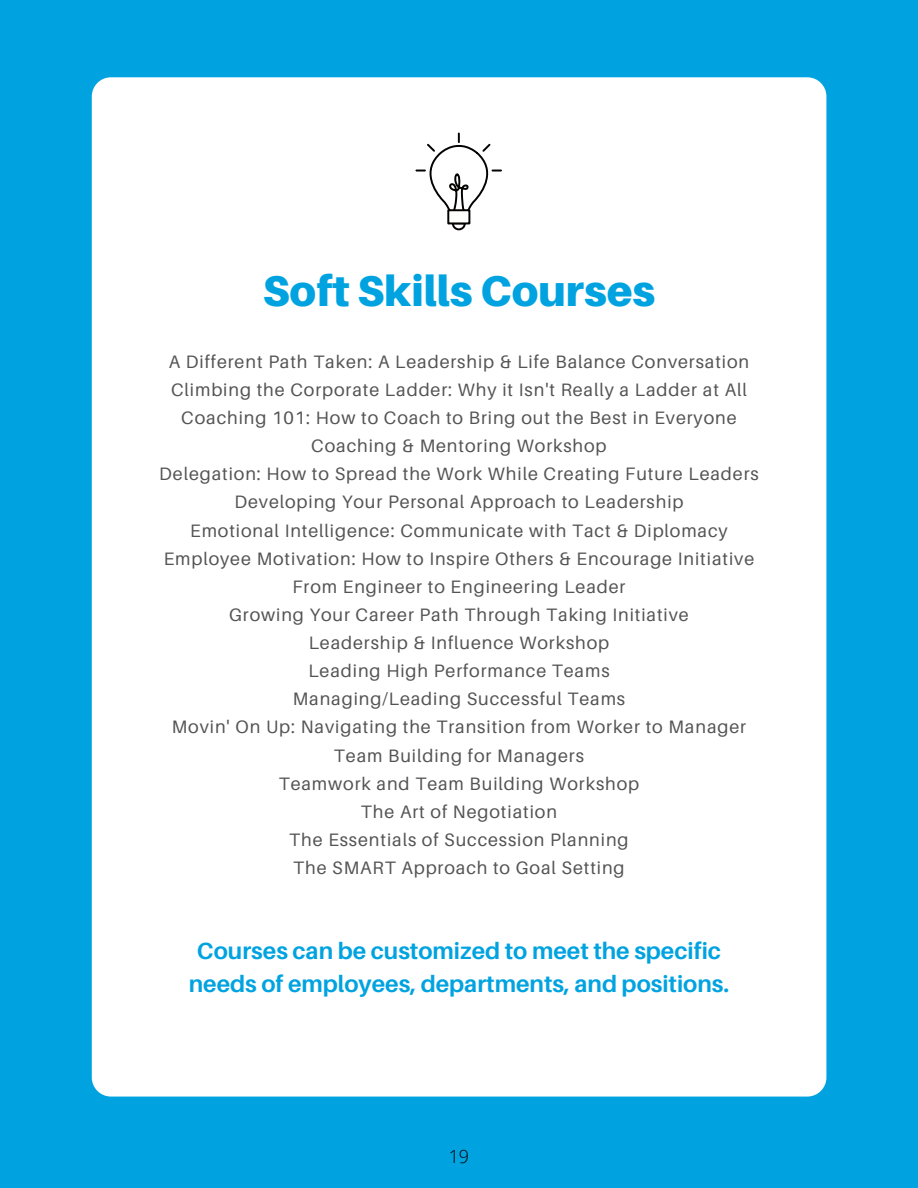
<style>
.page{position:relative;width:918px;height:1188px;background:#00a3e0}
.page>*{position:absolute;margin:0;border:0;box-sizing:border-box;transform-origin:0 0}
.t1{font:900 42.9px "Aileron";color:#00a3e0}
.t2{font:700 23.4px/32.7px "Aileron";color:#00a3e0;text-align:center}
.t3{font:18px/28.2px "Aileron";letter-spacing:.05em;color:#545454;text-align:center}
.t4{font:300 18px "Open Sans";color:#000}
</style>
<div class="page">
<div style="left:92px;top:77px;width:734px;height:1020px;background:#fff;border-radius:19px"></div>
<svg style="left:416px;top:133px;width:85px;height:97px"></svg>
<div style="left:448px;top:210px;width:21px;height:13px;background:#fff"></div>
<div style="left:447px;top:209px;width:23px;height:15px;border:2px solid #040200"></div>
<h1 class="t1" style="left:263px;top:264px;width:394px">Soft Skills Courses</h1>
<p class="t3" style="left:159px;top:347px;width:601px">A Different Path Taken: A Leadership &amp; Life Balance Conversation Climbing the Corporate Ladder: Why it Isn't Really a Ladder at All Coaching 101: How to Coach to Bring out the Best in Everyone Coaching &amp; Mentoring Workshop<br>Delegation: How to Spread the Work While Creating Future Leaders Developing Your Personal Approach to Leadership<br>Emotional Intelligence: Communicate with Tact &amp; Diplomacy Employee Motivation: How to Inspire Others &amp; Encourage Initiative From Engineer to Engineering Leader<br>Growing Your Career Path Through Taking Initiative<br>Leadership &amp; Influence Workshop<br>Leading High Performance Teams<br>Managing/Leading Successful Teams<br>Movin' On Up: Navigating the Transition from Worker to Manager Team Building for Managers<br>Teamwork and Team Building Workshop<br>The Art of Negotiation<br>The Essentials of Succession Planning<br>The SMART Approach to Goal Setting</p>
<p class="t2" style="left:189px;top:934px;width:542px">Courses can be customized to meet the specific needs of employees, departments, and positions.</p>
<p class="t4" style="left:449px;top:1144px;width:22px">19</p>
</div>
